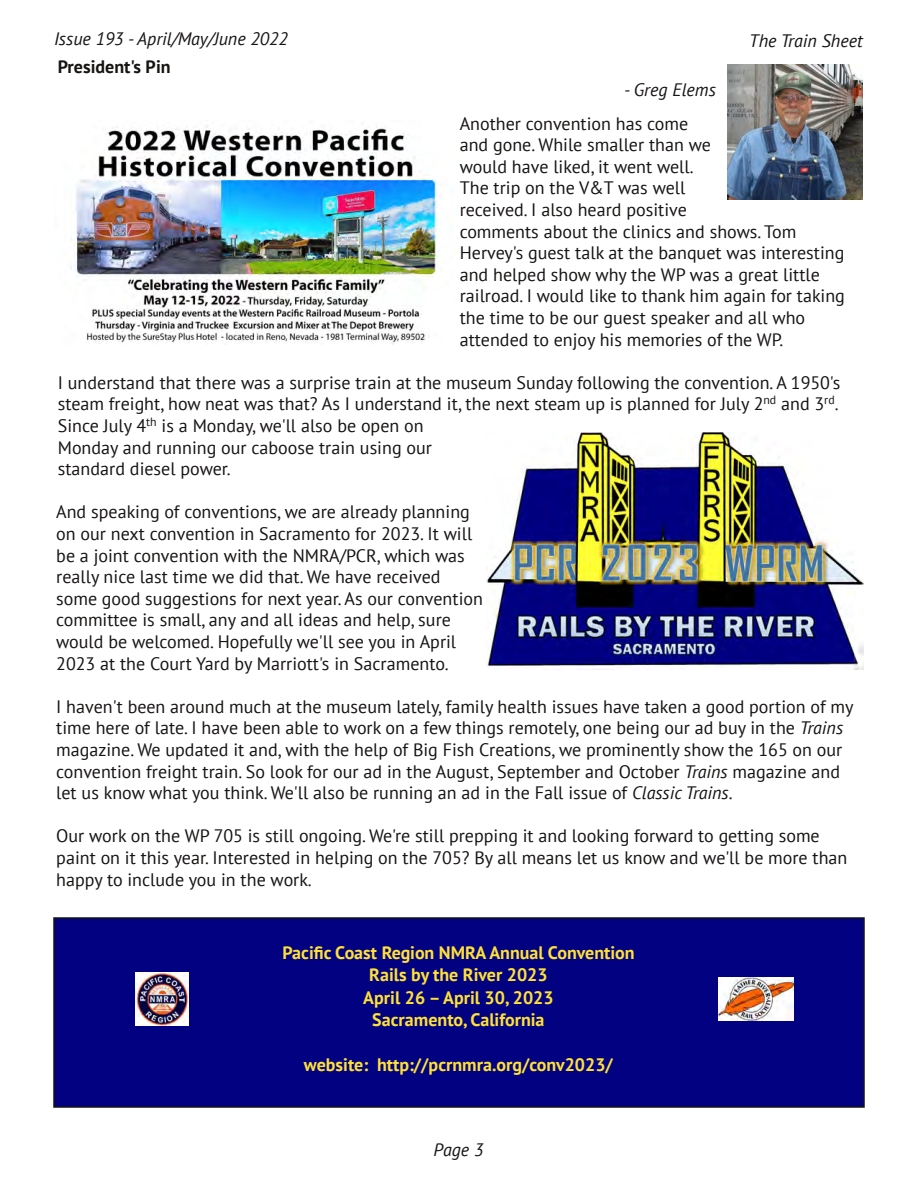
<style>
.page{position:relative;width:918px;height:1188px;background:#fff}
.page>*{position:absolute;margin:0;border:0;box-sizing:border-box;transform-origin:0 0}
.t1{font:18px/21.6px "PT Sans";color:#161413}
.t2{font:700 18px/22.5px "PT Sans";color:#ffe135;text-align:center}
.t3{font:italic 18px "PT Sans";color:#161413}
.t4{font:700 18px "PT Sans";color:#161413}
.s1{font-style:italic}
</style>
<div class="page">
<div style="left:54px;top:918px;width:810px;height:189px;background:#010181"></div>
<div style="left:53px;top:917px;width:812px;height:191px;border:2px solid #161413"></div>
<img style="left:728px;top:65px;width:134px;height:135px">
<img style="left:486px;top:432px;width:378px;height:237px">
<img style="left:70px;top:125px;width:382px;height:220px">
<img style="left:135px;top:973px;width:54px;height:52px">
<img style="left:719px;top:977px;width:74px;height:44px">
<p class="t3" style="left:54px;top:28px;width:235px">Issue 193 - April/May/June 2022</p>
<p class="t3" style="left:749px;top:29px;width:115px">The Train Sheet</p>
<p class="t4" style="left:58px;top:55px;width:114px">President's Pin</p>
<p class="t3" style="left:624px;top:78px;width:93px">- Greg Elems</p>
<p class="t1" style="left:460px;top:112px;width:387px">Another convention has come<br>and gone. While smaller than we<br>would have liked, it went well.<br>The trip on the V&amp;T was well<br>received. I also heard positive<br>comments about the clinics and shows. Tom Hervey's guest talk at the banquet was interesting and helped show why the WP was a great little railroad. I would like to thank him again for taking the time to be our guest speaker and all who attended to enjoy his memories of the WP.</p>
<p class="t1" style="left:58px;top:371px;width:784px">I understand that there was a surprise train at the museum Sunday following the convention. A 1950's steam freight, how neat was that? As I understand it, the next steam up is planned for July 2<sup>nd</sup> and 3<sup>rd</sup>.<br>Since July 4<sup>th</sup> is a Monday, we'll also be open on<br>Monday and running our caboose train using our<br>standard diesel power.</p>
<p class="t1" style="left:56px;top:501px;width:428px">And speaking of conventions, we are already planning on our next convention in Sacramento for 2023. It will be a joint convention with the NMRA/PCR, which was really nice last time we did that. We have received some good suggestions for next year. As our convention committee is small, any and all ideas and help, sure would be welcomed. Hopefully we'll see you in April 2023 at the Court Yard by Marriott's in Sacramento.</p>
<p class="t1" style="left:56px;top:695px;width:799px">I haven't been around much at the museum lately, family health issues have taken a good portion of my time here of late. I have been able to work on a few things remotely, one being our ad buy in the <span class="s1">Trains </span>magazine. We updated it and, with the help of Big Fish Creations, we prominently show the 165 on our convention freight train. So look for our ad in the August, September and October <span class="s1">Trains</span> magazine and let us know what you think. We'll also be running an ad in the Fall issue of <span class="s1">Classic Trains</span>.</p>
<p class="t1" style="left:56px;top:825px;width:793px">Our work on the WP 705 is still ongoing. We're still prepping it and looking forward to getting some paint on it this year. Interested in helping on the 705? By all means let us know and we'll be more than happy to include you in the work.</p>
<p class="t2" style="left:282px;top:941px;width:354px">Pacific Coast Region NMRA Annual Convention<br>Rails by the River 2023<br>April 26 – April 30, 2023<br>Sacramento, California</p>
<p class="t2" style="left:304px;top:1053px;width:311px">website: http://pcrnmra.org/conv2023/</p>
<p class="t3" style="left:433px;top:1138px;width:52px">Page 3</p>
</div>
